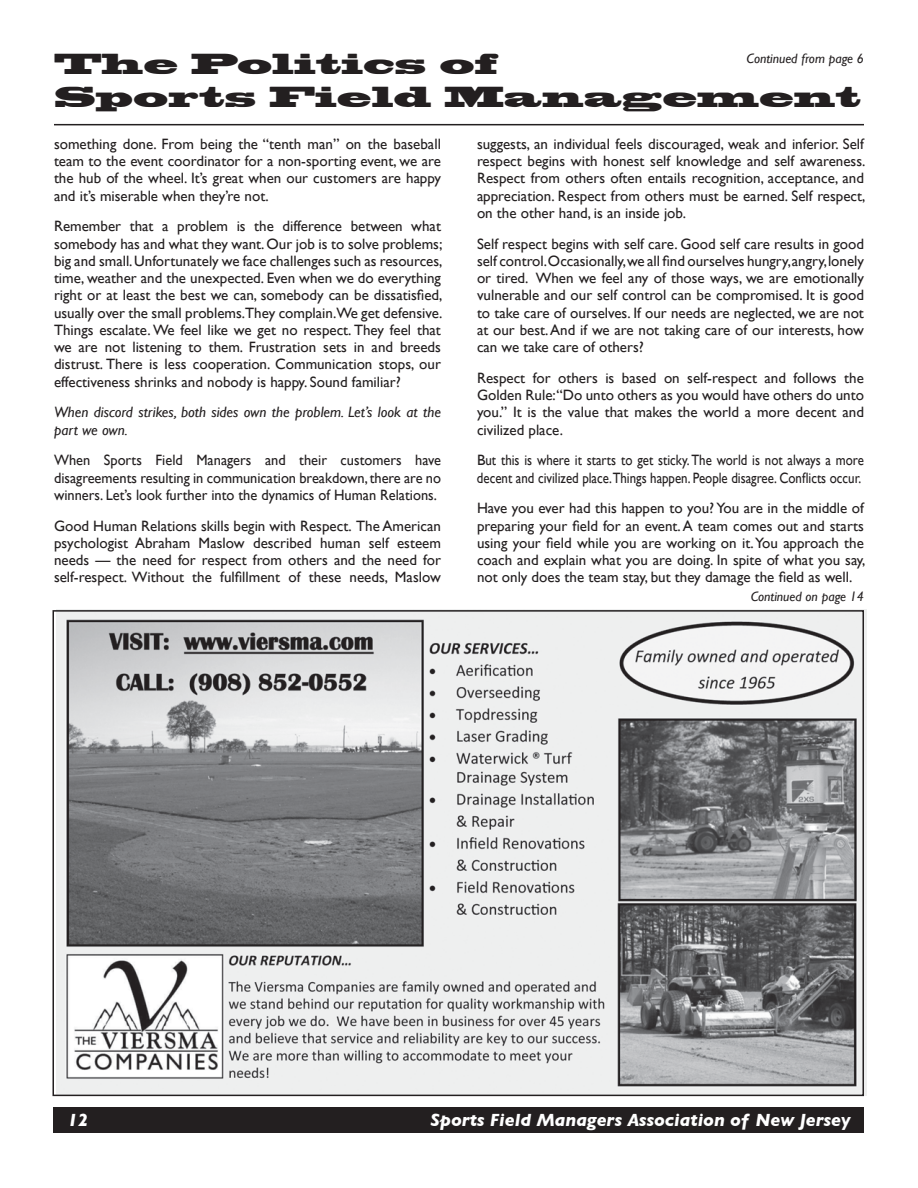
<style>
.page{position:relative;width:918px;height:1188px;background:#fff}
.page>*{position:absolute;margin:0;border:0;box-sizing:border-box;transform-origin:0 0}
.t1{font:27px/32.4px "Blackoak Std";color:#231f20}
.t2{font:italic 700 18px "Gill Sans";color:#fff}
.t3{font:15px/17.2px "Gill Sans";color:#231f20;text-align:justify}
.t4{font:15px/17.2px "Gill Sans";color:#231f20;text-align:justify;scale:.96 1}
.t5{font:italic 15px/17.2px "Gill Sans";color:#231f20}
.t6{font:italic 13.5px "Gill Sans";color:#231f20}
</style>
<div class="page">
<div style="left:54px;top:1108px;width:810px;height:25px;background:#231f20"></div>
<img style="left:56px;top:610px;width:810px;height:486px">
<hr style="left:54px;top:124px;width:810px;height:1px;background:#231f20">
<p class="t6" style="left:747px;top:51px;width:119px">Continued from page 6</p>
<h1 class="t1" style="left:54px;top:48px;width:809px">The Politics of<br>Sports Field Management</h1>
<p class="t3" style="left:54px;top:135px;width:389px">something done. From being the “tenth man” on the baseball team to the event coordinator for a non-sporting event, we are the hub of the wheel. It’s great when our customers are happy and it’s miserable when they’re not.</p>
<p class="t3" style="left:54px;top:217px;width:390px">Remember that a problem is the difference between what somebody has and what they want. Our job is to solve problems; big and small. Unfortunately we face challenges such as resources, time, weather and the unexpected. Even when we do everything right or at least the best we can, somebody can be dissatisfied, usually over the small problems.They complain.We get defensive.<br>Things escalate. We feel like we get no respect. They feel that we are not listening to them. Frustration sets in and breeds distrust. There is less cooperation. Communication stops, our effectiveness shrinks and nobody is happy. Sound familiar?</p>
<p class="t5" style="left:54px;top:404px;width:388px">When discord strikes, both sides own the problem. Let’s look at the part we own.</p>
<p class="t4" style="left:54px;top:451px;width:405px">When Sports Field Managers and their customers have disagreements resulting in communication breakdown, there are no winners. Let’s look further into the dynamics of Human Relations.</p>
<p class="t3" style="left:54px;top:517px;width:389px">Good Human Relations skills begin with Respect. The American psychologist Abraham Maslow described human self esteem needs — the need for respect from others and the need for self-respect. Without the fulfillment of these needs, Maslow</p>
<p class="t3" style="left:477px;top:135px;width:390px">suggests, an individual feels discouraged, weak and inferior. Self respect begins with honest self knowledge and self awareness.<br>Respect from others often entails recognition, acceptance, and appreciation. Respect from others must be earned. Self respect, on the other hand, is an inside job.</p>
<p class="t3" style="left:477px;top:235px;width:389px">Self respect begins with self care. Good self care results in good self control.Occasionally,we all find ourselves hungry,angry,lonely or tired. When we feel any of those ways, we are emotionally vulnerable and our self control can be compromised. It is good to take care of ourselves. If our needs are neglected, we are not at our best. And if we are not taking care of our interests, how can we take care of others?</p>
<p class="t3" style="left:477px;top:369px;width:389px">Respect for others is based on self-respect and follows the Golden Rule:“Do unto others as you would have others do unto you.” It is the value that makes the world a more decent and civilized place.</p>
<p class="t3" style="left:477px;top:451px;width:389px">But this is where it starts to get sticky. The world is not always a more decent and civilized place.Things happen. People disagree. Conflicts occur.</p>
<p class="t3" style="left:477px;top:499px;width:390px">Have you ever had this happen to you? You are in the middle of preparing your field for an event. A team comes out and starts using your field while you are working on it. You approach the coach and explain what you are doing. In spite of what you say, not only does the team stay, but they damage the field as well.</p>
<p class="t6" style="left:751px;top:588px;width:115px">Continued on page 14</p>
<p class="t2" style="left:68px;top:1109px;width:22px">12</p>
<p class="t2" style="left:431px;top:1109px;width:421px">Sports Field Managers Association of New Jersey</p>
</div>
